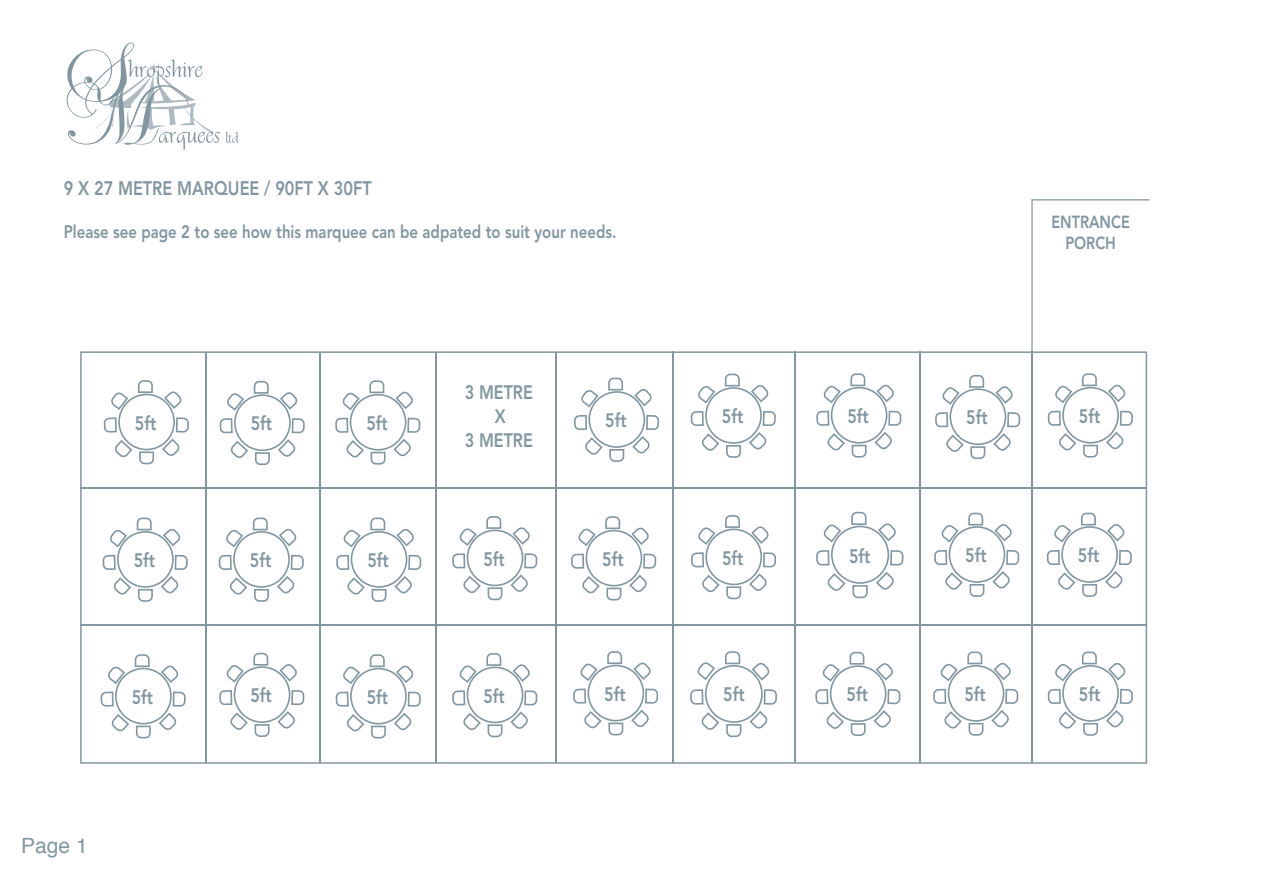
<style>
.page{position:relative;width:1263px;height:893px;background:#fff}
.page>*{position:absolute;margin:0;border:0;box-sizing:border-box;transform-origin:0 0}
.t1{font:21px "Helvetica";color:#8297a0}
.t2{font:800 19.5px "Avenir";color:#8196a0;scale:.83 1}
.t3{font:800 19.35px "Avenir";color:#8196a0;scale:.83 1}
.t4{font:800 18px "Avenir";color:#8196a0;scale:.83 1}
.t5{font:800 17.4px/21px "Avenir";color:#8196a0;text-align:center;scale:.83 1}
</style>
<div class="page">
<svg style="left:66px;top:43px;width:173px;height:107px"></svg>
<svg style="left:80px;top:351px;width:1067px;height:413px"></svg>
<hr style="left:555px;top:352px;width:2px;height:410px;background:#8196a0">
<hr style="left:795px;top:352px;width:1px;height:411px;background:#8196a0">
<hr style="left:672px;top:352px;width:2px;height:411px;background:#8196a0">
<hr style="left:919px;top:351px;width:2px;height:412px;background:#8196a0">
<hr style="left:80px;top:487px;width:1066px;height:1px;background:#8196a0">
<hr style="left:80px;top:624px;width:1066px;height:2px;background:#8196a0">
<svg style="left:1031px;top:199px;width:118px;height:153px"></svg>
<svg style="left:691px;top:374px;width:85px;height:84px"></svg>
<svg style="left:816px;top:512px;width:87px;height:86px"></svg>
<svg style="left:690px;top:651px;width:87px;height:86px"></svg>
<hr style="left:435px;top:352px;width:2px;height:411px;background:#8196a0">
<hr style="left:319px;top:352px;width:2px;height:411px;background:#8196a0">
<hr style="left:1031px;top:351px;width:2px;height:412px;background:#8196a0">
<hr style="left:205px;top:352px;width:2px;height:411px;background:#8196a0">
<svg style="left:816px;top:373px;width:85px;height:85px"></svg>
<svg style="left:935px;top:375px;width:85px;height:84px"></svg>
<svg style="left:1048px;top:373px;width:85px;height:85px"></svg>
<svg style="left:934px;top:513px;width:85px;height:84px"></svg>
<svg style="left:1047px;top:513px;width:85px;height:84px"></svg>
<svg style="left:691px;top:515px;width:85px;height:84px"></svg>
<svg style="left:815px;top:652px;width:85px;height:84px"></svg>
<svg style="left:933px;top:651px;width:85px;height:85px"></svg>
<svg style="left:1048px;top:652px;width:85px;height:84px"></svg>
<svg style="left:574px;top:378px;width:85px;height:84px"></svg>
<svg style="left:571px;top:516px;width:85px;height:84px"></svg>
<svg style="left:573px;top:651px;width:85px;height:84px"></svg>
<svg style="left:452px;top:516px;width:85px;height:84px"></svg>
<svg style="left:452px;top:653px;width:85px;height:84px"></svg>
<svg style="left:336px;top:654px;width:85px;height:84px"></svg>
<svg style="left:336px;top:518px;width:85px;height:84px"></svg>
<svg style="left:335px;top:380px;width:85px;height:85px"></svg>
<svg style="left:220px;top:381px;width:85px;height:84px"></svg>
<svg style="left:219px;top:518px;width:85px;height:84px"></svg>
<svg style="left:219px;top:653px;width:85px;height:84px"></svg>
<svg style="left:101px;top:654px;width:85px;height:84px"></svg>
<svg style="left:103px;top:518px;width:85px;height:84px"></svg>
<svg style="left:104px;top:380px;width:85px;height:84px"></svg>
<p class="t2" style="left:64px;top:180px;width:372px">9 X 27 METRE MARQUEE / 90FT X 30FT</p>
<p class="t4" style="left:64px;top:225px;width:667px">Please see page 2 to see how this marquee can be adpated to suit your needs.</p>
<p class="t3" style="left:135px;top:415px;width:27px">5ft</p>
<p class="t3" style="left:134px;top:552px;width:27px">5ft</p>
<p class="t3" style="left:251px;top:416px;width:27px">5ft</p>
<p class="t3" style="left:366px;top:415px;width:27px">5ft</p>
<p class="t3" style="left:465px;top:384px;width:84px">3 METRE</p>
<p class="t3" style="left:465px;top:432px;width:84px">3 METRE</p>
<p class="t3" style="left:495px;top:409px;width:15px">X</p>
<p class="t3" style="left:250px;top:552px;width:27px">5ft</p>
<p class="t3" style="left:367px;top:552px;width:27px">5ft</p>
<p class="t3" style="left:483px;top:551px;width:27px">5ft</p>
<p class="t3" style="left:132px;top:689px;width:27px">5ft</p>
<p class="t3" style="left:250px;top:688px;width:27px">5ft</p>
<p class="t3" style="left:367px;top:689px;width:27px">5ft</p>
<p class="t3" style="left:483px;top:688px;width:27px">5ft</p>
<p class="t1" style="left:21px;top:837px;width:68px">Page 1</p>
<p class="t3" style="left:605px;top:413px;width:27px">5ft</p>
<p class="t3" style="left:602px;top:551px;width:27px">5ft</p>
<p class="t3" style="left:604px;top:686px;width:27px">5ft</p>
<p class="t3" style="left:722px;top:409px;width:27px">5ft</p>
<p class="t5" style="left:1051px;top:213px;width:96px">ENTRANCE<br>PORCH</p>
<p class="t3" style="left:847px;top:408px;width:27px">5ft</p>
<p class="t3" style="left:966px;top:410px;width:27px">5ft</p>
<p class="t3" style="left:1079px;top:408px;width:27px">5ft</p>
<p class="t3" style="left:722px;top:550px;width:27px">5ft</p>
<p class="t3" style="left:965px;top:548px;width:27px">5ft</p>
<p class="t3" style="left:1078px;top:548px;width:27px">5ft</p>
<p class="t3" style="left:849px;top:548px;width:27px">5ft</p>
<p class="t3" style="left:723px;top:686px;width:27px">5ft</p>
<p class="t3" style="left:846px;top:687px;width:27px">5ft</p>
<p class="t3" style="left:964px;top:686px;width:27px">5ft</p>
<p class="t3" style="left:1079px;top:686px;width:27px">5ft</p>
</div>
